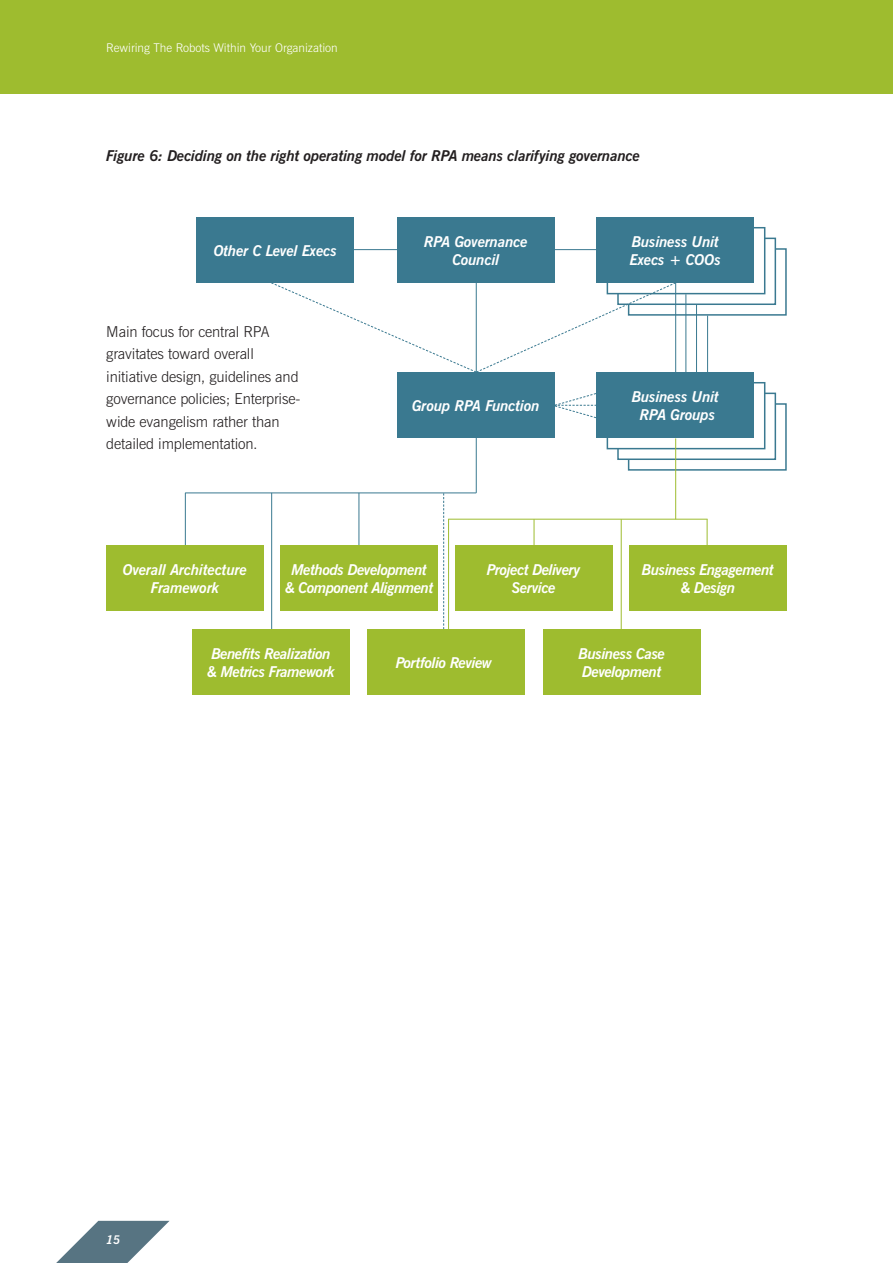
<style>
.page{position:relative;width:893px;height:1263px;background:#fff}
.page>*{position:absolute;margin:0;border:0;box-sizing:border-box;transform-origin:0 0}
.t1{font:italic 700 15px/18px "News Gothic BT";letter-spacing:-.03em;color:#fff;text-align:center}
.t2{font:300 15px/22.5px "News Gothic BT";letter-spacing:-.01em;color:#231f20}
.t3{font:italic 700 15px/18px "News Gothic BT";letter-spacing:-.01em;color:#fff;text-align:center}
.t4{font:italic 700 15px "News Gothic BT";letter-spacing:-.01em;color:#231f20}
.t5{font:300 12px "News Gothic BT";color:#fff}
.t6{font:italic 700 12px "News Gothic BT";color:#fff}
</style>
<div class="page">
<svg style="left:56px;top:1221px;width:114px;height:42px"></svg>
<div style="left:0;top:0;width:893px;height:94px;background:#9ebc2f"></div>
<hr style="left:707px;top:519px;width:1px;height:81px;background:#9ebc2f">
<hr style="left:621px;top:519px;width:1px;height:112px;background:#9ebc2f">
<hr style="left:534px;top:519px;width:1px;height:52px;background:#9ebc2f">
<hr style="left:476px;top:437px;width:1px;height:56px;background:#3a7990">
<svg style="left:443px;top:493px;width:1px;height:136px"></svg>
<hr style="left:185px;top:493px;width:1px;height:56px;background:#3a7990">
<hr style="left:359px;top:493px;width:1px;height:56px;background:#3a7990">
<hr style="left:271px;top:493px;width:1px;height:142px;background:#3a7990">
<hr style="left:354px;top:249px;width:244px;height:1px;background:#3a7990">
<div style="left:197px;top:217px;width:157px;height:66px;background:#3a7990"></div>
<div style="left:106px;top:545px;width:158px;height:66px;background:#9ebc2f"></div>
<div style="left:281px;top:545px;width:157px;height:66px;background:#9ebc2f"></div>
<div style="left:455px;top:545px;width:157px;height:66px;background:#9ebc2f"></div>
<div style="left:629px;top:545px;width:158px;height:66px;background:#9ebc2f"></div>
<div style="left:543px;top:629px;width:158px;height:66px;background:#9ebc2f"></div>
<div style="left:368px;top:629px;width:157px;height:66px;background:#9ebc2f"></div>
<div style="left:192px;top:629px;width:158px;height:66px;background:#9ebc2f"></div>
<div style="left:397px;top:217px;width:158px;height:66px;background:#3a7990"></div>
<div style="left:397px;top:372px;width:158px;height:66px;background:#3a7990"></div>
<div style="left:628px;top:248px;width:159px;height:68px;background:#fff;border:2px solid #3a7990"></div>
<div style="left:617px;top:238px;width:159px;height:67px;background:#fff;border:2px solid #3a7990"></div>
<div style="left:607px;top:227px;width:158px;height:67px;background:#fff;border:2px solid #3a7990"></div>
<div style="left:597px;top:217px;width:157px;height:66px;background:#3a7990"></div>
<hr style="left:685px;top:294px;width:1px;height:84px;background:#3a7990">
<hr style="left:696px;top:305px;width:1px;height:70px;background:#3a7990">
<hr style="left:707px;top:315px;width:1px;height:60px;background:#3a7990">
<div style="left:628px;top:403px;width:159px;height:68px;background:#fff;border:2px solid #3a7990"></div>
<div style="left:617px;top:393px;width:159px;height:67px;background:#fff;border:2px solid #3a7990"></div>
<div style="left:607px;top:382px;width:158px;height:67px;background:#fff;border:2px solid #3a7990"></div>
<div style="left:597px;top:372px;width:157px;height:66px;background:#3a7990"></div>
<hr style="left:185px;top:492px;width:291px;height:1px;background:#3a7990">
<svg style="left:271px;top:282px;width:406px;height:91px"></svg>
<svg style="left:555px;top:392px;width:42px;height:28px"></svg>
<hr style="left:675px;top:438px;width:1px;height:81px;background:#9ebc2f">
<hr style="left:448px;top:519px;width:1px;height:111px;background:#9ebc2f">
<hr style="left:449px;top:519px;width:259px;height:1px;background:#9ebc2f">
<p class="t5" style="left:106px;top:40px;width:233px">Rewiring The Robots Within Your Organization</p>
<p class="t4" style="left:106px;top:147px;width:535px">Figure 6: Deciding on the right operating model for RPA means clarifying governance</p>
<p class="t3" style="left:214px;top:241px;width:125px">Other C Level Execs</p>
<p class="t3" style="left:424px;top:232px;width:105px">RPA Governance<br>Council</p>
<p class="t2" style="left:106px;top:320px;width:195px">Main focus for central RPA gravitates toward overall initiative design, guidelines and governance policies; Enterprise&shy;wide evangelism rather than detailed implementation.</p>
<p class="t3" style="left:412px;top:397px;width:129px">Group RPA Function</p>
<p class="t3" style="left:630px;top:233px;width:93px;text-align:left">Business Unit<br>Execs + COOs</p>
<p class="t3" style="left:632px;top:388px;width:89px">Business Unit<br>RPA Groups</p>
<p class="t3" style="left:123px;top:561px;width:126px">Overall Architecture<br>Framework</p>
<p class="t1" style="left:285px;top:561px;width:150px">Methods Development &amp; Component Alignment</p>
<p class="t1" style="left:487px;top:561px;width:95px">Project Delivery<br>Service</p>
<p class="t1" style="left:642px;top:561px;width:134px">Business Engagement &amp; Design</p>
<p class="t1" style="left:207px;top:645px;width:129px;text-align:left">Benefits Realization &amp; Metrics Framework</p>
<p class="t1" style="left:396px;top:654px;width:98px">Portfolio Review</p>
<p class="t1" style="left:579px;top:645px;width:88px;text-align:left">Business Case<br>Development</p>
<p class="t6" style="left:106px;top:1232px;width:16px">15</p>
</div>
